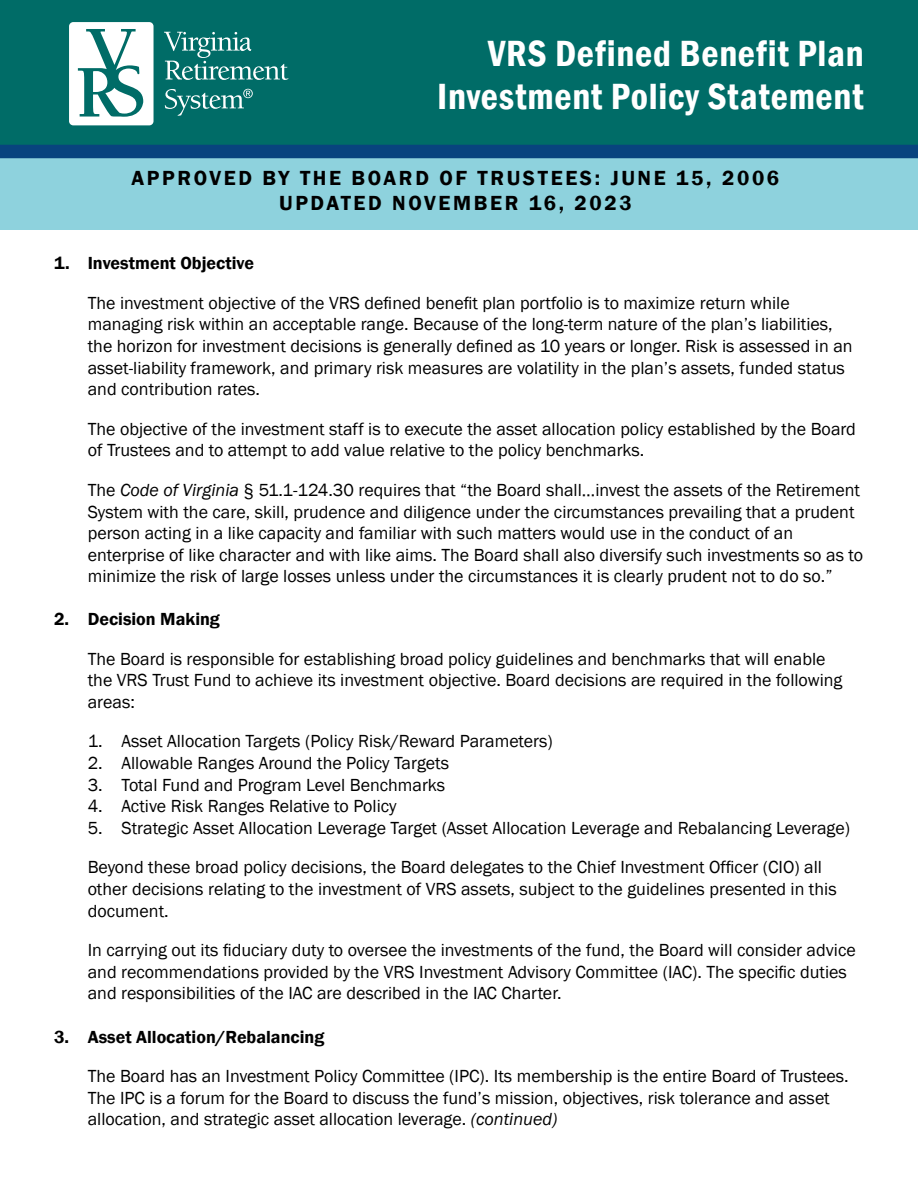
<style>
.page{position:relative;width:918px;height:1188px;background:#fff}
.page>*{position:absolute;margin:0;border:0;box-sizing:border-box;transform-origin:0 0}
.t1{font:600 condensed 37.5px/43.5px "Franklin Gothic";letter-spacing:.02em;color:#fff;text-align:right}
.t2{font:600 21px/25.2px "Franklin Gothic";letter-spacing:.125em;color:#000;text-align:center}
.t3{font:18px/21.6px "Franklin Gothic";color:#000}
.t4{font:600 18px "Franklin Gothic";color:#000}
.s1{font-style:italic}
</style>
<div class="page">
<div style="left:0;top:158px;width:918px;height:72px;background:#8ed2dd"></div>
<div style="left:0;top:0;width:918px;height:146px;background:#006c67"></div>
<svg style="left:164px;top:32px;width:124px;height:48px"></svg>
<svg style="left:69px;top:22px;width:85px;height:103px"></svg>
<svg style="left:165px;top:89px;width:88px;height:27px"></svg>
<div style="left:0;top:145px;width:918px;height:13px;background:#08437e"></div>
<h1 class="t1" style="left:437px;top:31px;width:428px">VRS Defined Benefit Plan<br>Investment Policy Statement</h1>
<p class="t2" style="left:132px;top:166px;width:649px">APPROVED BY THE BOARD OF TRUSTEES: JUNE 15, 2006<br>UPDATED NOVEMBER 16, 2023</p>
<p class="t4" style="left:54px;top:252px;width:202px">1. Investment Objective</p>
<p class="t3" style="left:88px;top:292px;width:766px">The investment objective of the VRS defined benefit plan portfolio is to maximize return while managing risk within an acceptable range. Because of the long-term nature of the plan’s liabilities, the horizon for investment decisions is generally defined as 10 years or longer. Risk is assessed in an asset-liability framework, and primary risk measures are volatility in the plan’s assets, funded status and contribution rates.</p>
<p class="t3" style="left:88px;top:418px;width:770px">The objective of the investment staff is to execute the asset allocation policy established by the Board of Trustees and to attempt to add value relative to the policy benchmarks.</p>
<p class="t3" style="left:88px;top:479px;width:777px">The <span class="s1">Code of Virginia</span> § 51.1-124.30 requires that “the Board shall…invest the assets of the Retirement System with the care, skill, prudence and diligence under the circumstances prevailing that a prudent person acting in a like capacity and familiar with such matters would use in the conduct of an enterprise of like character and with like aims. The Board shall also diversify such investments so as to minimize the risk of large losses unless under the circumstances it is clearly prudent not to do so.”</p>
<p class="t4" style="left:54px;top:608px;width:167px">2. Decision Making</p>
<p class="t3" style="left:88px;top:648px;width:756px">The Board is responsible for establishing broad policy guidelines and benchmarks that will enable the VRS Trust Fund to achieve its investment objective. Board decisions are required in the following areas:</p>
<p class="t3" style="left:88px;top:731px;width:467px">1. Asset Allocation Targets (Policy Risk/Reward Parameters)</p>
<p class="t3" style="left:88px;top:753px;width:363px">2. Allowable Ranges Around the Policy Targets</p>
<p class="t3" style="left:88px;top:774px;width:359px">3. Total Fund and Program Level Benchmarks</p>
<p class="t3" style="left:88px;top:796px;width:310px">4. Active Risk Ranges Relative to Policy</p>
<p class="t3" style="left:88px;top:808px;width:764px;line-height:39.6px">5. Strategic Asset Allocation Leverage Target (Asset Allocation Leverage and Rebalancing Leverage)<br>Beyond these broad policy decisions, the Board delegates to the Chief Investment Officer (CIO) all</p>
<p class="t3" style="left:88px;top:879px;width:750px">other decisions relating to the investment of VRS assets, subject to the guidelines presented in this document.</p>
<p class="t3" style="left:88px;top:940px;width:770px">In carrying out its fiduciary duty to oversee the investments of the fund, the Board will consider advice and recommendations provided by the VRS Investment Advisory Committee (IAC). The specific duties and responsibilities of the IAC are described in the IAC Charter.</p>
<p class="t4" style="left:54px;top:1025px;width:272px">3. Asset Allocation/Rebalancing</p>
<p class="t3" style="left:88px;top:1066px;width:762px">The Board has an Investment Policy Committee (IPC). Its membership is the entire Board of Trustees.<br>The IPC is a forum for the Board to discuss the fund’s mission, objectives, risk tolerance and asset allocation, and strategic asset allocation leverage. <span class="s1">(continued)</span></p>
</div>
